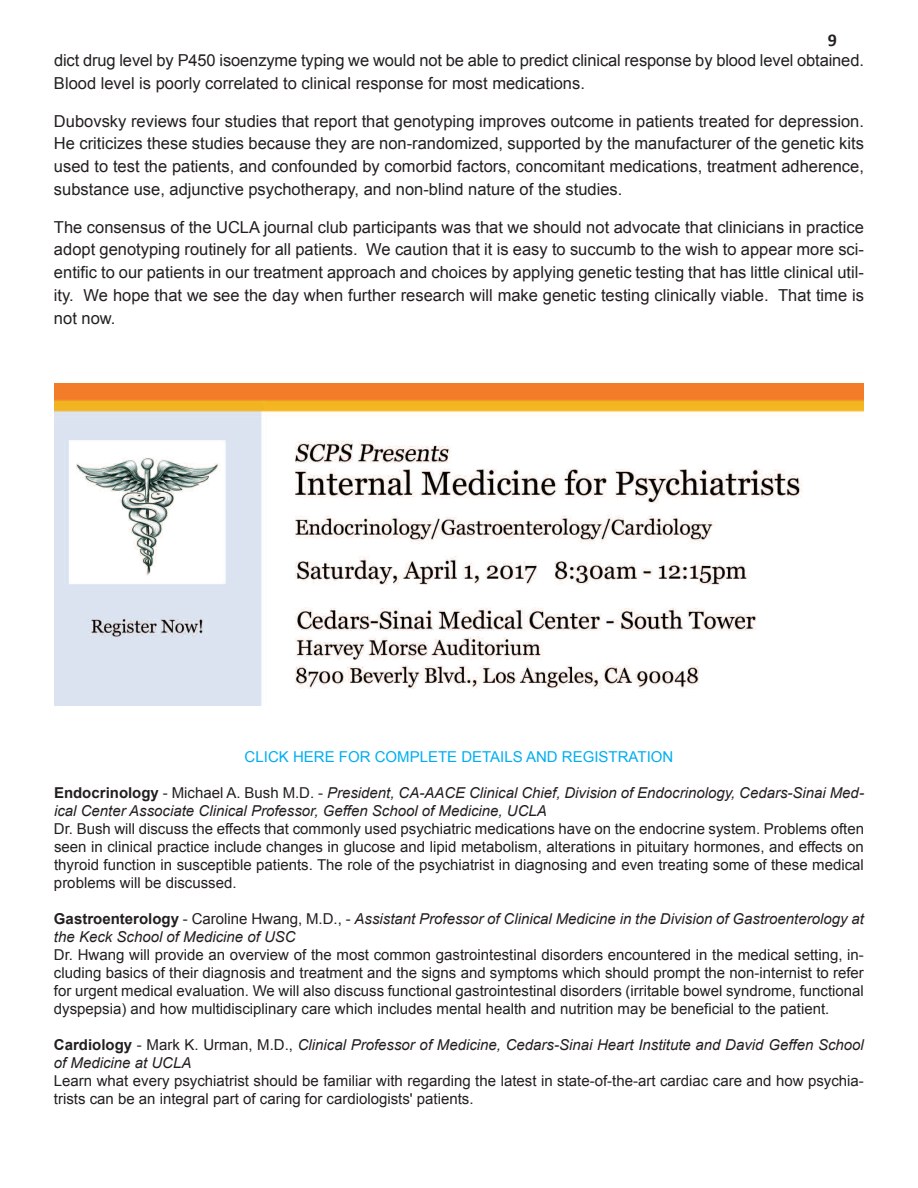
<style>
.page{position:relative;width:918px;height:1188px;background:#fff}
.page>*{position:absolute;margin:0;border:0;box-sizing:border-box;transform-origin:0 0}
.t1{font:700 18px "Calibri";color:#231f20}
.t2{font:16.5px/22.8px "Arial";color:#231f20;text-align:justify}
.t3{font:15px/18px "Arial";color:#231f20;text-align:justify}
.t4{font:italic 15px/18px "Arial";color:#231f20}
.t5{font:15px "Arial";color:#00aeef}
.s1{font-weight:700;font-style:normal}
.s2{font-style:normal}
</style>
<div class="page">
<img style="left:54px;top:383px;width:810px;height:323px">
<p class="t1" style="left:828px;top:33px;width:11px">9</p>
<p class="t2" style="left:54px;top:49px;width:812px">dict drug level by P450 isoenzyme typing we would not be able to predict clinical response by blood level obtained.<br>Blood level is poorly correlated to clinical response for most medications.</p>
<p class="t2" style="left:54px;top:109px;width:812px">Dubovsky reviews four studies that report that genotyping improves outcome in patients treated for depression.<br>He criticizes these studies because they are non-randomized, supported by the manufacturer of the genetic kits used to test the patients, and confounded by comorbid factors, concomitant medications, treatment adherence, substance use, adjunctive psychotherapy, and non-blind nature of the studies.</p>
<p class="t2" style="left:54px;top:216px;width:812px">The consensus of the UCLA journal club participants was that we should not advocate that clinicians in practice adopt genotyping routinely for all patients. We caution that it is easy to succumb to the wish to appear more sci&shy;entific to our patients in our treatment approach and choices by applying genetic testing that has little clinical util&shy;ity. We hope that we see the day when further research will make genetic testing clinically viable. That time is not now.</p>
<p class="t5" style="left:245px;top:749px;width:430px">CLICK HERE FOR COMPLETE DETAILS AND REGISTRATION</p>
<p class="t4" style="left:54px;top:784px;width:811px"><span class="s1">Endocrinology</span> <span class="s2">- Michael A. Bush M.D. -</span> President, CA-AACE Clinical Chief, Division of Endocrinology, Cedars-Sinai Med&shy;ical Center Associate Clinical Professor, Geffen School of Medicine, UCLA</p>
<p class="t3" style="left:54px;top:820px;width:812px">Dr. Bush will discuss the effects that commonly used psychiatric medications have on the endocrine system. Problems often seen in clinical practice include changes in glucose and lipid metabolism, alterations in pituitary hormones, and effects on thyroid function in susceptible patients. The role of the psychiatrist in diagnosing and even treating some of these medical problems will be discussed.</p>
<p class="t4" style="left:54px;top:910px;width:811px"><span class="s1">Gastroenterology</span> <span class="s2">- Caroline Hwang, M.D., -</span> Assistant Professor of Clinical Medicine in the Division of Gastroenterology at the Keck School of Medicine of USC</p>
<p class="t3" style="left:54px;top:946px;width:812px">Dr. Hwang will provide an overview of the most common gastrointestinal disorders encountered in the medical setting, in&shy;cluding basics of their diagnosis and treatment and the signs and symptoms which should prompt the non-internist to refer for urgent medical evaluation. We will also discuss functional gastrointestinal disorders (irritable bowel syndrome, functional dyspepsia) and how multidisciplinary care which includes mental health and nutrition may be beneficial to the patient.</p>
<p class="t4" style="left:54px;top:1036px;width:811px"><span class="s1">Cardiology</span> <span class="s2">- Mark K. Urman, M.D.,</span> Clinical Professor of Medicine, Cedars-Sinai Heart Institute and David Geffen School of Medicine at UCLA</p>
<p class="t3" style="left:54px;top:1072px;width:811px">Learn what every psychiatrist should be familiar with regarding the latest in state-of-the-art cardiac care and how psychia&shy;trists can be an integral part of caring for cardiologists' patients.</p>
</div>
